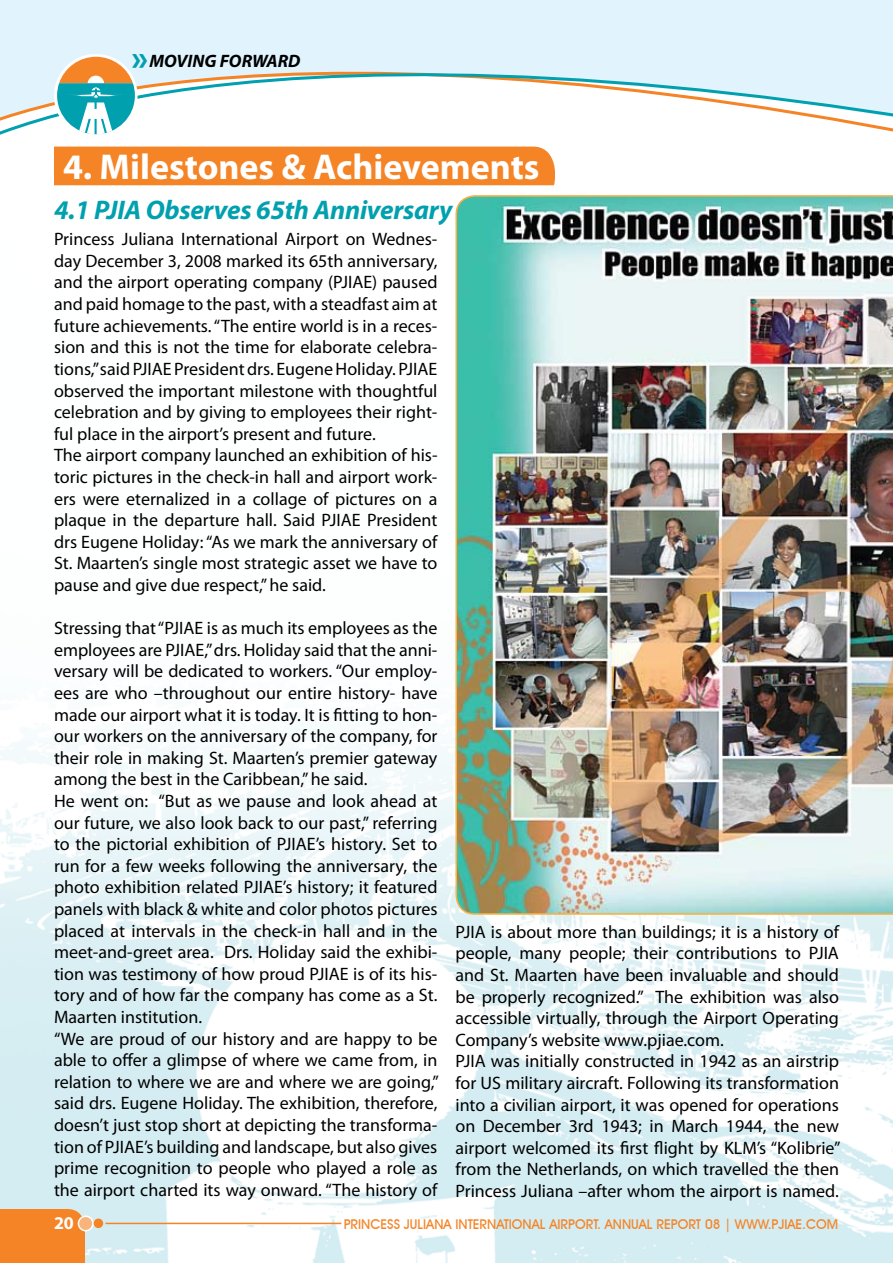
<style>
.page{position:relative;width:893px;height:1263px;background:#fff}
.page>*{position:absolute;margin:0;border:0;box-sizing:border-box;transform-origin:0 0}
.t1{font:700 36px "Myriad Pro";color:#fff}
.t2{font:italic 700 27px "Myriad Pro";letter-spacing:-.01em;color:#00a0af}
.t3{font:18px/21.6px "Myriad Pro";color:#000}
.t4{font:italic 700 18px "Myriad Pro";color:#000}
.t5{font:700 18px "Myriad Pro";color:#fff}
.t6{font:500 13.5px "Avant Garde IT Cby BT";color:#f58426}
.s1{font-style:normal;font-size:36px;color:#00a0af}
</style>
<div class="page">
<img style="left:0;top:185px;width:893px;height:1078px">
<div style="left:0;top:1209px;width:85px;height:54px;background:#f58426"></div>
<svg style="left:0;top:0;width:892px;height:147px"></svg>
<div style="left:54px;top:54px;width:84px;height:84px;background:#fff;border-radius:50%"></div>
<svg style="left:57px;top:57px;width:78px;height:77px"></svg>
<hr style="left:105px;top:1223px;width:236px;height:1px;background:#f58426">
<div style="left:78px;top:1216px;width:15px;height:15px;background:#f9b47b;border-radius:50%"></div>
<div style="left:78px;top:1215px;width:16px;height:16px;border:2px solid #fff;border-radius:50%"></div>
<div style="left:94px;top:1218px;width:9px;height:10px;background:#f58426;border-radius:50%"></div>
<svg style="left:892px;top:0;width:1px;height:132px"></svg>
<img style="left:455px;top:195px;width:438px;height:720px">
<div style="left:54px;top:147px;width:501px;height:38px;background:#f58426"></div>
<p class="t4" style="left:132px;top:49px;width:170px"><span class="s1">»</span>MOVING FORWARD</p>
<h1 class="t1" style="left:63px;top:143px;width:478px">4. Milestones &amp; Achievements</h1>
<h2 class="t2" style="left:54px;top:192px;width:400px">4.1 PJIA Observes 65th Anniversary</h2>
<p class="t3" style="left:54px;top:228px;width:385px">Princess Juliana International Airport on Wednes&shy;day December 3, 2008 marked its 65th anniversary, and the airport operating company (PJIAE) paused and paid homage to the past, with a steadfast aim at future achievements. “The entire world is in a reces&shy;sion and this is not the time for elaborate celebra&shy;tions,” said PJIAE President drs. Eugene Holiday. PJIAE observed the important milestone with thoughtful celebration and by giving to employees their right&shy;ful place in the airport’s present and future.<br>The airport company launched an exhibition of his&shy;toric pictures in the check-in hall and airport work&shy;ers were eternalized in a collage of pictures on a plaque in the departure hall. Said PJIAE President drs Eugene Holiday: “As we mark the anniversary of St. Maarten’s single most strategic asset we have to pause and give due respect,” he said.</p>
<p class="t3" style="left:54px;top:617px;width:386px">Stressing that “PJIAE is as much its employees as the employees are PJIAE,” drs. Holiday said that the anni&shy;versary will be dedicated to workers. “Our employ&shy;ees are who –throughout our entire history- have made our airport what it is today. It is fitting to hon&shy;our workers on the anniversary of the company, for their role in making St. Maarten’s premier gateway among the best in the Caribbean,” he said.<br>He went on: “But as we pause and look ahead at our future, we also look back to our past,” referring to the pictorial exhibition of PJIAE’s history. Set to run for a few weeks following the anniversary, the photo exhibition related PJIAE’s history; it featured panels with black &amp; white and color photos pictures placed at intervals in the check-in hall and in the meet-and-greet area. Drs. Holiday said the exhibi&shy;tion was testimony of how proud PJIAE is of its his&shy;tory and of how far the company has come as a St.<br>Maarten institution.<br>“We are proud of our history and are happy to be able to offer a glimpse of where we came from, in relation to where we are and where we are going,” said drs. Eugene Holiday. The exhibition, therefore, doesn’t just stop short at depicting the transforma&shy;tion of PJIAE’s building and landscape, but also gives prime recognition to people who played a role as the airport charted its way onward. “The history of</p>
<p class="t3" style="left:455px;top:921px;width:387px">PJIA is about more than buildings; it is a history of people, many people; their contributions to PJIA and St. Maarten have been invaluable and should be properly recognized.” The exhibition was also accessible virtually, through the Airport Operating Company’s website www.pjiae.com.<br>PJIA was initially constructed in 1942 as an airstrip for US military aircraft. Following its transformation into a civilian airport, it was opened for operations on December 3rd 1943; in March 1944, the new airport welcomed its first flight by KLM’s “Kolibrie” from the Netherlands, on which travelled the then Princess Juliana –after whom the airport is named.</p>
<p class="t5" style="left:54px;top:1211px;width:21px">20</p>
<p class="t6" style="left:344px;top:1216px;width:496px">PRINCESS JULIANA INTERNATIONAL AIRPORT. ANNUAL REPORT 08 | WWW.PJIAE.COM</p>
</div>
